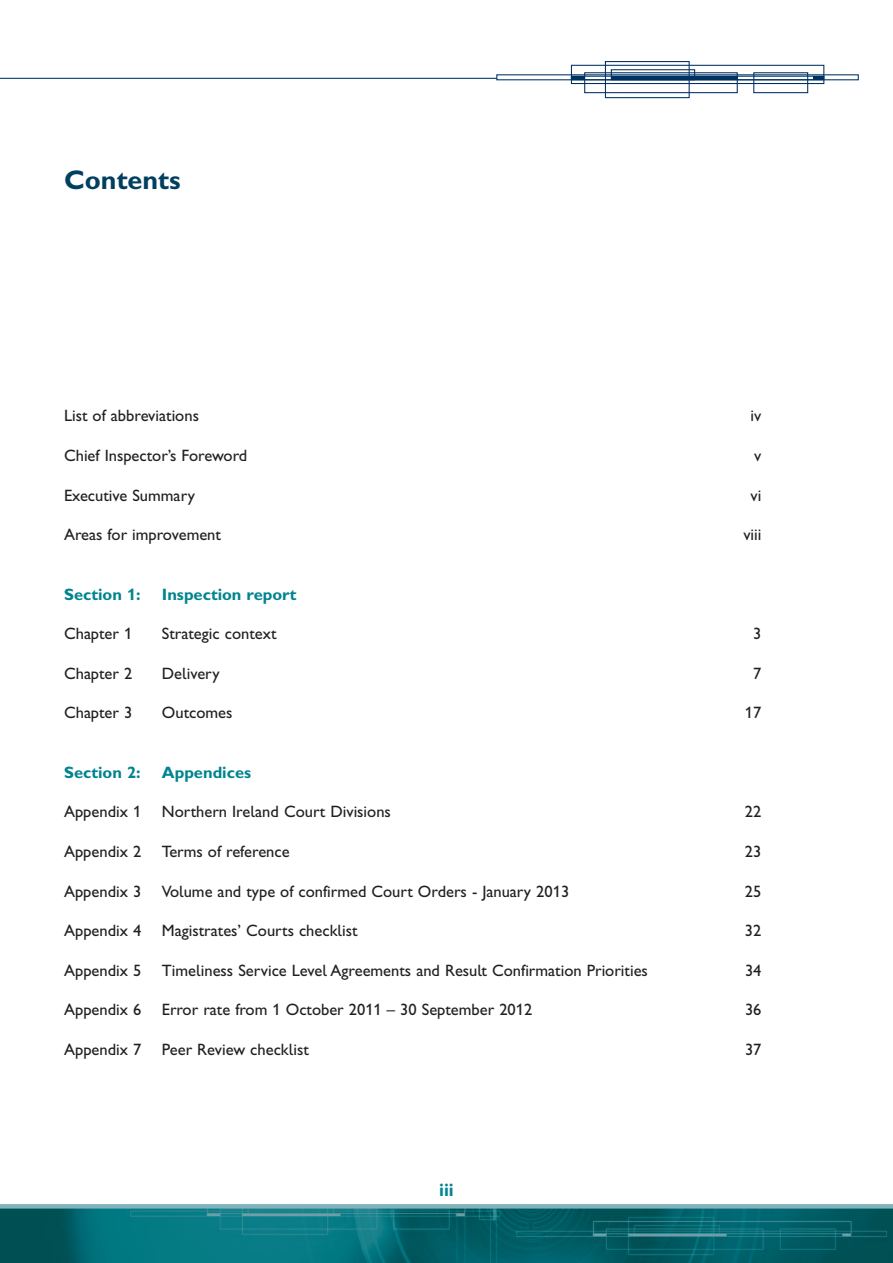
<style>
.page{position:relative;width:893px;height:1263px;background:#fff}
.page>*{position:absolute;margin:0;border:0;box-sizing:border-box;transform-origin:0 0}
.t1{font:27px "Gill Sans Hta Bold Plain";color:#003f61}
.t2{font:18px "Gill Sans Hta Bold Plain";color:#008490}
.t3{font:16.5px "Gill Sans Hta";color:#231f20}
.t4{font:16.5px "Gill Sans Hta Bold Plain";color:#008490}
</style>
<div class="page">
<img style="left:1px;top:1208px;width:892px;height:55px">
<div style="left:605px;top:61px;width:85px;height:37px;border:1px solid #003163"></div>
<div style="left:571px;top:65px;width:253px;height:19px;border:1px solid #003163"></div>
<div style="left:753px;top:72px;width:55px;height:21px;border:1px solid #003163"></div>
<div style="left:584px;top:72px;width:154px;height:21px;border:1px solid #003163"></div>
<div style="left:571px;top:76px;width:253px;height:4px;border:1px solid #003163"></div>
<div style="left:611px;top:69px;width:84px;height:11px;border:1px solid #003163"></div>
<hr style="left:571px;top:76px;width:14px;height:4px;background:#003163">
<hr style="left:611px;top:76px;width:126px;height:4px;background:#003163">
<hr style="left:813px;top:76px;width:11px;height:4px;background:#003163">
<hr style="left:0;top:78px;width:497px;height:1px;background:#003163">
<hr style="left:0;top:1204px;width:893px;height:4px;background:#81b3bc">
<h1 class="t1" style="left:64px;top:170px;width:118px">Contents</h1>
<p class="t3" style="left:64px;top:410px;width:136px">List of abbreviations</p>
<p class="t3" style="left:751px;top:410px;width:12px">iv</p>
<p class="t3" style="left:64px;top:450px;width:185px">Chief Inspector’s Foreword</p>
<p class="t3" style="left:754px;top:450px;width:9px">v</p>
<p class="t3" style="left:64px;top:489px;width:132px">Executive Summary</p>
<p class="t3" style="left:751px;top:489px;width:12px">vi</p>
<p class="t3" style="left:64px;top:529px;width:158px">Areas for improvement</p>
<p class="t3" style="left:743px;top:529px;width:20px">viii</p>
<p class="t4" style="left:64px;top:588px;width:78px">Section 1:</p>
<p class="t4" style="left:162px;top:588px;width:136px">Inspection report</p>
<p class="t3" style="left:64px;top:628px;width:70px">Chapter 1</p>
<p class="t3" style="left:162px;top:628px;width:116px">Strategic context</p>
<p class="t3" style="left:753px;top:628px;width:10px">3</p>
<p class="t3" style="left:64px;top:667px;width:70px">Chapter 2</p>
<p class="t3" style="left:162px;top:667px;width:59px">Delivery</p>
<p class="t3" style="left:753px;top:667px;width:10px">7</p>
<p class="t3" style="left:64px;top:707px;width:70px">Chapter 3</p>
<p class="t3" style="left:162px;top:707px;width:72px">Outcomes</p>
<p class="t3" style="left:745px;top:707px;width:18px">17</p>
<p class="t4" style="left:64px;top:766px;width:78px">Section 2:</p>
<p class="t4" style="left:162px;top:766px;width:91px">Appendices</p>
<p class="t3" style="left:64px;top:806px;width:328px">Appendix 1 Northern Ireland Court Divisions</p>
<p class="t3" style="left:745px;top:806px;width:18px">22</p>
<p class="t3" style="left:64px;top:846px;width:227px">Appendix 2 Terms of reference</p>
<p class="t3" style="left:745px;top:846px;width:18px">23</p>
<p class="t3" style="left:64px;top:885px;width:507px">Appendix 3 Volume and type of confirmed Court Orders - January 2013</p>
<p class="t3" style="left:745px;top:885px;width:18px">25</p>
<p class="t3" style="left:64px;top:925px;width:295px">Appendix 4 Magistrates’ Courts checklist</p>
<p class="t3" style="left:745px;top:925px;width:18px">32</p>
<p class="t3" style="left:64px;top:964px;width:585px">Appendix 5 Timeliness Service Level Agreements and Result Confirmation Priorities</p>
<p class="t3" style="left:745px;top:964px;width:18px">34</p>
<p class="t3" style="left:64px;top:1004px;width:470px">Appendix 6 Error rate from 1 October 2011 – 30 September 2012</p>
<p class="t3" style="left:745px;top:1004px;width:18px">36</p>
<p class="t3" style="left:64px;top:1044px;width:246px">Appendix 7 Peer Review checklist</p>
<p class="t3" style="left:745px;top:1044px;width:18px">37</p>
<p class="t2" style="left:439px;top:1184px;width:16px">iii</p>
</div>
